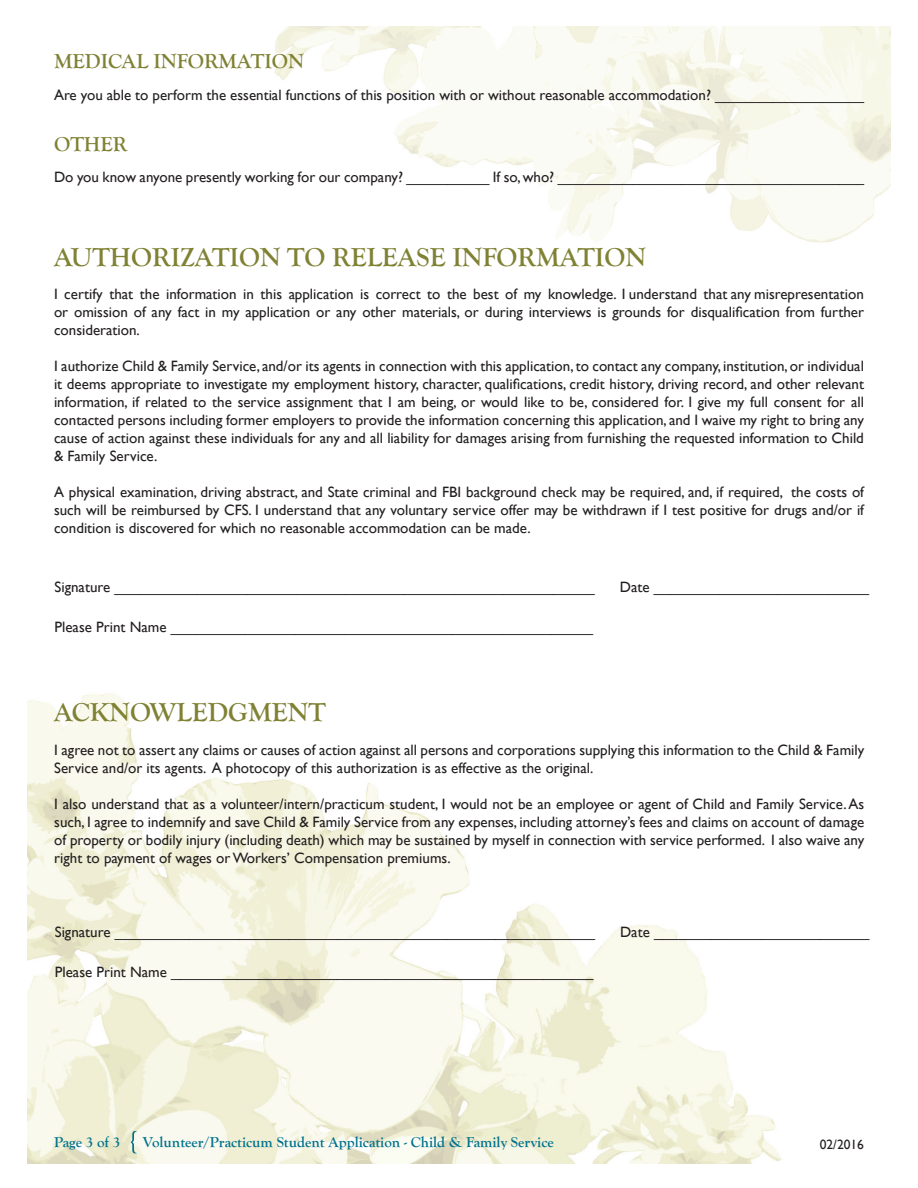
<style>
.page{position:relative;width:918px;height:1188px;background:#fff}
.page>*{position:absolute;margin:0;border:0;box-sizing:border-box;transform-origin:0 0}
.t1{font:700 27px "Goudy Old Style T";color:#7f8133}
.t2{font:700 21px "Goudy Old Style T";color:#7f8133}
.t3{font:15px/18px "Gill Sans";color:#231f20;text-align:justify}
.t4{font:700 15px "Goudy Old Style T";color:#00718c}
.t5{font:13.5px "Gill Sans";color:#231f20}
</style>
<div class="page">
<img style="left:274px;top:26px;width:616px;height:217px">
<img style="left:27px;top:693px;width:755px;height:470px">
<svg style="left:131px;top:1131px;width:6px;height:22px"></svg>
<h2 class="t2" style="left:54px;top:50px;width:251px">MEDICAL INFORMATION</h2>
<p class="t3" style="left:54px;top:86px;width:812px">Are you able to perform the essential functions of this position with or without reasonable accommodation? __________________</p>
<h2 class="t2" style="left:54px;top:132px;width:75px">OTHER</h2>
<p class="t3" style="left:54px;top:169px;width:812px">Do you know anyone presently working for our company? __________ If so, who? _____________________________________</p>
<h1 class="t1" style="left:54px;top:242px;width:593px">AUTHORIZATION TO RELEASE INFORMATION</h1>
<p class="t3" style="left:54px;top:285px;width:811px">I certify that the information in this application is correct to the best of my knowledge. I understand that any misrepresentation or omission of any fact in my application or any other materials, or during interviews is grounds for disqualification from further consideration.</p>
<p class="t3" style="left:54px;top:357px;width:812px">I authorize Child &amp; Family Service, and/or its agents in connection with this application, to contact any company, institution, or individual it deems appropriate to investigate my employment history, character, qualifications, credit history, driving record, and other relevant information, if related to the service assignment that I am being, or would like to be, considered for. I give my full consent for all contacted persons including former employers to provide the information concerning this application, and I waive my right to bring any cause of action against these individuals for any and all liability for damages arising from furnishing the requested information to Child &amp; Family Service.</p>
<p class="t3" style="left:54px;top:483px;width:812px">A physical examination, driving abstract, and State criminal and FBI background check may be required, and, if required, the costs of such will be reimbursed by CFS. I understand that any voluntary service offer may be withdrawn if I test positive for drugs and/or if condition is discovered for which no reasonable accommodation can be made.</p>
<p class="t3" style="left:55px;top:578px;width:542px">Signature __________________________________________________________</p>
<p class="t3" style="left:620px;top:578px;width:251px">Date __________________________</p>
<p class="t3" style="left:55px;top:619px;width:540px">Please Print Name ___________________________________________________</p>
<h1 class="t1" style="left:54px;top:697px;width:273px">ACKNOWLEDGMENT</h1>
<p class="t3" style="left:54px;top:741px;width:811px">I agree not to assert any claims or causes of action against all persons and corporations supplying this information to the Child &amp; Family<br>Service and/or its agents. A photocopy of this authorization is as effective as the original.</p>
<p class="t3" style="left:54px;top:795px;width:812px">I also understand that as a volunteer/intern/practicum student, I would not be an employee or agent of Child and Family Service. As such, I agree to indemnify and save Child &amp; Family Service from any expenses, including attorney’s fees and claims on account of damage of property or bodily injury (including death) which may be sustained by myself in connection with service performed. I also waive any right to payment of wages or Workers’ Compensation premiums.</p>
<p class="t3" style="left:55px;top:923px;width:542px">Signature __________________________________________________________</p>
<p class="t3" style="left:620px;top:923px;width:251px">Date __________________________</p>
<p class="t3" style="left:55px;top:964px;width:540px">Please Print Name ___________________________________________________</p>
<p class="t4" style="left:54px;top:1134px;width:68px">Page 3 of 3</p>
<p class="t4" style="left:143px;top:1134px;width:412px">Volunteer/Practicum Student Application - Child &amp; Family Service</p>
<p class="t5" style="left:820px;top:1136px;width:46px">02/2016</p>
</div>
